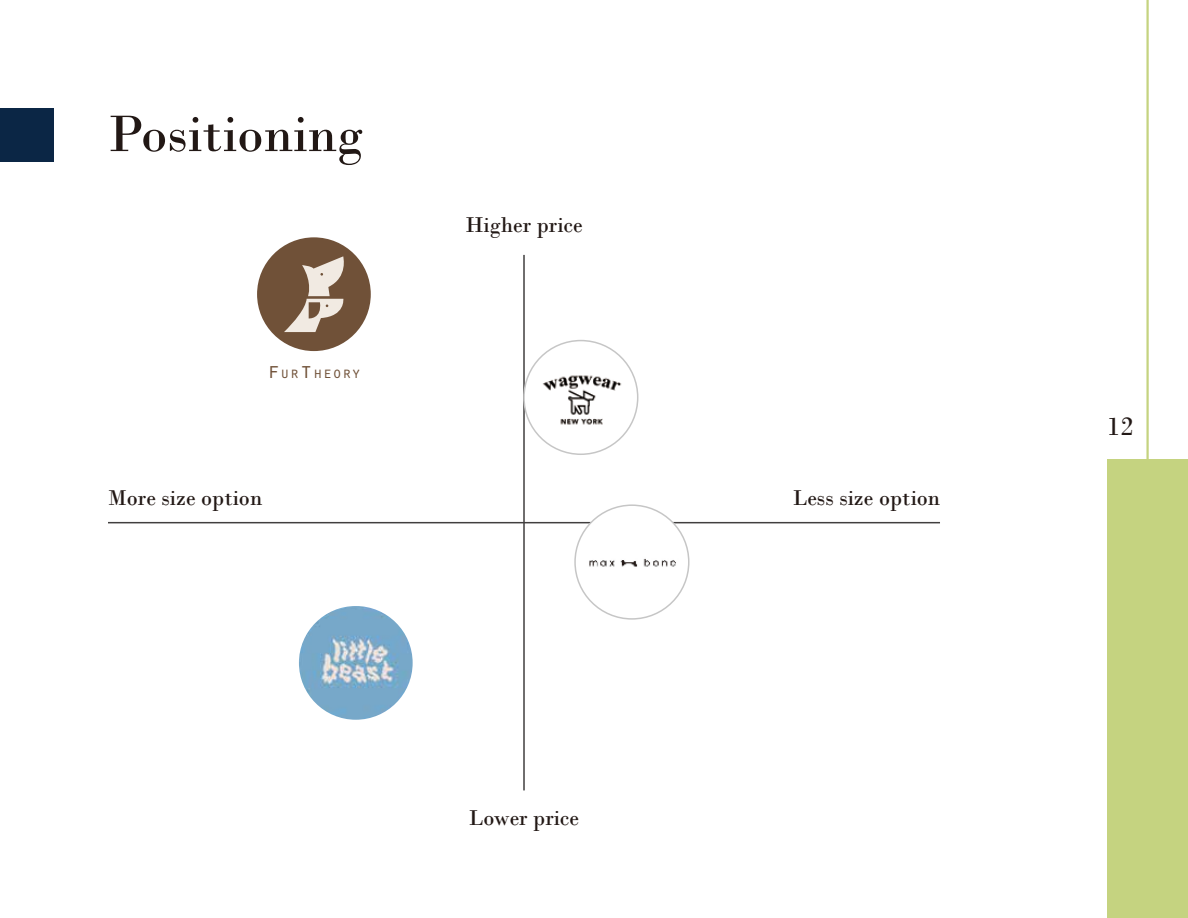
<style>
.page{position:relative;width:1188px;height:918px;background:#fff}
.page>*{position:absolute;margin:0;border:0;box-sizing:border-box;transform-origin:0 0}
.t1{font:54px "Bodoni";color:#221815}
.t2{font:27px "Bodoni";color:#221815}
.t3{font:22.5px "Bodoni";color:#221815}
.t4{font:16.05px "Orator Std";color:#705138}
.s1{font-size:22.8px}
</style>
<div class="page">
<div style="left:0;top:108px;width:54px;height:54px;background:#0b2645"></div>
<div style="left:1107px;top:459px;width:81px;height:459px;background:#c5d380"></div>
<hr style="left:1146px;top:0;width:3px;height:459px;background:#c5d380">
<div style="left:257px;top:237px;width:114px;height:114px;background:#705138;border-radius:50%"></div>
<svg style="left:284px;top:256px;width:60px;height:76px"></svg>
<hr style="left:108px;top:522px;width:832px;height:1px;background:#413f3f">
<hr style="left:523px;top:255px;width:2px;height:535px;background:#413f3f">
<img style="left:299px;top:606px;width:114px;height:114px;border-radius:57px">
<img style="left:575px;top:505px;width:114px;height:114px;border-radius:57px">
<div style="left:574px;top:504px;width:116px;height:116px;border:2px solid #c6c6c6;border-radius:50%"></div>
<svg style="left:524px;top:341px;width:97px;height:113px"></svg>
<img style="left:524px;top:356px;width:114px;height:87px">
<div style="left:523px;top:340px;width:115px;height:115px;border:2px solid #c6c6c6;border-radius:50%"></div>
<h1 class="t1" style="left:108px;top:102px;width:257px">Positioning</h1>
<p class="t4" style="left:267px;top:361px;width:96px"><span class="s1">f</span>ur<span class="s1">t</span>heory</p>
<p class="t3" style="left:465px;top:212px;width:119px">Higher price</p>
<p class="t3" style="left:108px;top:484px;width:156px">More size option</p>
<p class="t3" style="left:793px;top:484px;width:149px">Less size option</p>
<p class="t3" style="left:469px;top:805px;width:112px">Lower price</p>
<p class="t2" style="left:1107px;top:410px;width:28px">12</p>
</div>
